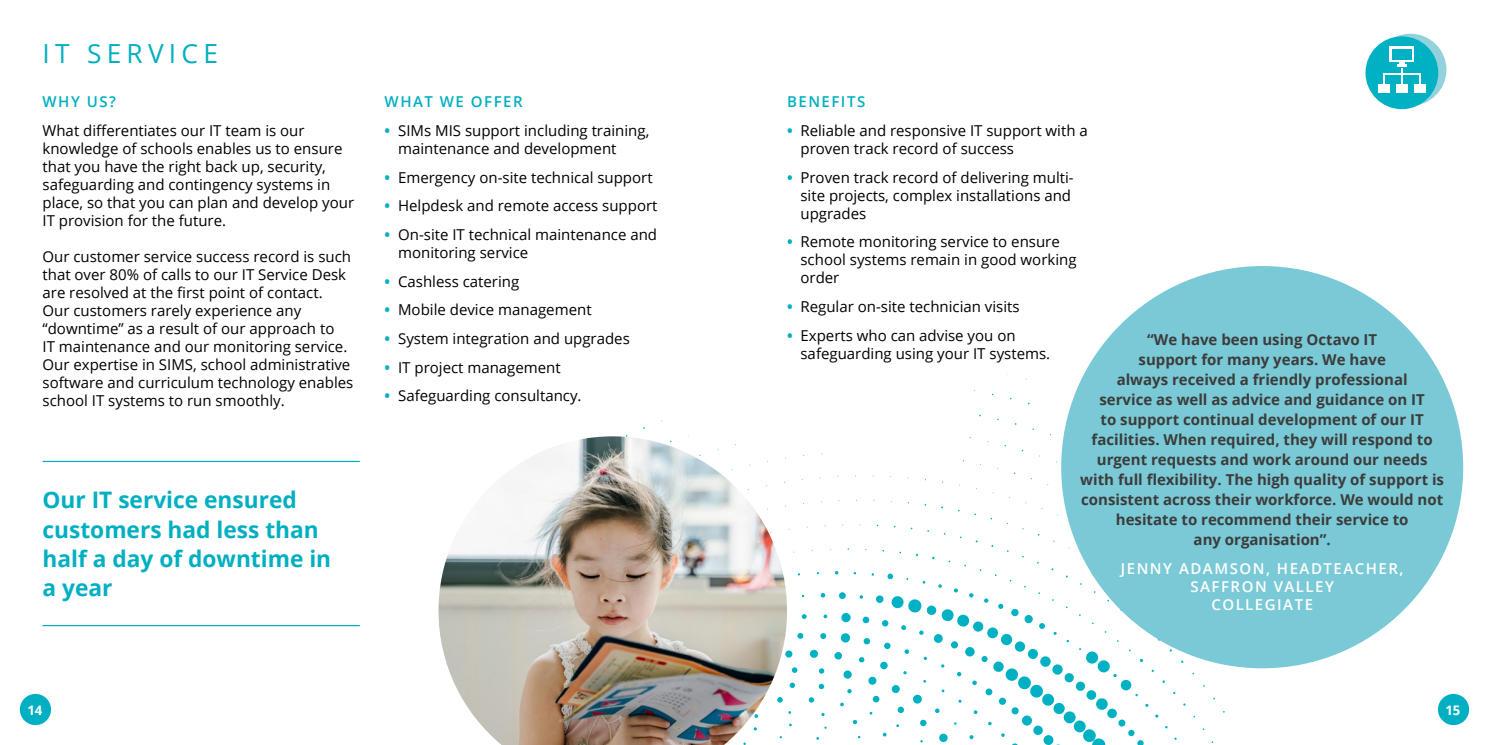
<style>
.page{position:relative;width:1489px;height:745px;background:#fff}
.page>*{position:absolute;margin:0;border:0;box-sizing:border-box;transform-origin:0 0}
.t1{font:26.25px "Open Sans";letter-spacing:.2em;color:#00afc1}
.t2{font:700 22.75px/29.2px "Open Sans";color:#00afc1}
.t3{font:15px/18px "Open Sans";color:#000}
.t4{font:700 15px/20px "Open Sans";color:#3c3c3b;text-align:center}
.t5{font:600 15px/18px "Open Sans";letter-spacing:.1em;color:#fff;text-align:center}
.t6{font:600 15px "Open Sans";letter-spacing:.1em;color:#00afc1}
.t7{font:700 13.12px "Open Sans";color:#fff}
.s1{font-weight:700;color:#00afc1}
</style>
<div class="page">
<svg style="left:625px;top:414px;width:569px;height:330px"></svg>
<div style="left:1437px;top:693px;width:31px;height:31px;background:#00afc1;border-radius:50%"></div>
<div style="left:20px;top:693px;width:31px;height:31px;background:#00afc1;border-radius:50%"></div>
<hr style="left:43px;top:460px;width:317px;height:2px;background:#00afc1">
<hr style="left:43px;top:624px;width:317px;height:1px;background:#00afc1">
<div style="left:1061px;top:266px;width:401px;height:402px;background:#7ac9d6;border-radius:50%"></div>
<svg style="left:1374px;top:34px;width:72px;height:72px"></svg>
<div style="left:1365px;top:36px;width:72px;height:73px;background:#00b1c3;border-radius:50%"></div>
<div style="left:1377px;top:84px;width:12px;height:9px;background:#fff"></div>
<div style="left:1395px;top:84px;width:12px;height:9px;background:#fff"></div>
<div style="left:1413px;top:84px;width:12px;height:9px;background:#fff"></div>
<svg style="left:1389px;top:47px;width:24px;height:15px"></svg>
<hr style="left:1383px;top:73px;width:36px;height:2px;background:#fff">
<div style="left:1391px;top:49px;width:20px;height:10px;background:#00b1c3"></div>
<svg style="left:1396px;top:61px;width:10px;height:23px"></svg>
<img style="left:438px;top:436px;width:349px;height:308px">
<h1 class="t1" style="left:43px;top:36px;width:177px">IT SERVICE</h1>
<p class="t6" style="left:43px;top:91px;width:75px">WHY US?</p>
<p class="t3" style="left:43px;top:121px;width:313px">What differentiates our IT team is our knowledge of schools enables us to ensure that you have the right back up, security, safeguarding and contingency systems in place, so that you can plan and develop your IT provision for the future.</p>
<p class="t3" style="left:43px;top:247px;width:312px">Our customer service success record is such that over 80% of calls to our IT Service Desk are resolved at the first point of contact.<br>Our customers rarely experience any “downtime” as a result of our approach to<br>IT maintenance and our monitoring service.<br>Our expertise in SIMS, school administrative software and curriculum technology enables school IT systems to run smoothly.</p>
<p class="t6" style="left:384px;top:91px;width:139px">WHAT WE OFFER</p>
<p class="t3" style="left:398px;top:121px;width:253px;text-indent:-13px"><span class="s1">•</span> SIMs MIS support including training, maintenance and development</p>
<p class="t3" style="left:384px;top:168px;width:269px"><span class="s1">•</span> Emergency on-site technical support</p>
<p class="t3" style="left:384px;top:196px;width:274px"><span class="s1">•</span> Helpdesk and remote access support</p>
<p class="t3" style="left:398px;top:225px;width:260px;text-indent:-13px"><span class="s1">•</span> On-site IT technical maintenance and monitoring service</p>
<p class="t3" style="left:384px;top:271px;width:136px"><span class="s1">•</span> Cashless catering</p>
<p class="t3" style="left:384px;top:300px;width:208px"><span class="s1">•</span> Mobile device management</p>
<p class="t3" style="left:384px;top:329px;width:247px"><span class="s1">•</span> System integration and upgrades</p>
<p class="t3" style="left:384px;top:357px;width:178px"><span class="s1">•</span> IT project management</p>
<p class="t3" style="left:384px;top:386px;width:198px"><span class="s1">•</span> Safeguarding consultancy.</p>
<h2 class="t2" style="left:43px;top:484px;width:290px">Our IT service ensured customers had less than half a day of downtime in a year</h2>
<p class="t6" style="left:787px;top:91px;width:80px">BENEFITS</p>
<p class="t3" style="left:800px;top:121px;width:289px;text-indent:-13px"><span class="s1">•</span> Reliable and responsive IT support with a proven track record of success</p>
<p class="t3" style="left:800px;top:168px;width:275px;text-indent:-13px"><span class="s1">•</span> Proven track record of delivering multi&shy;site projects, complex installations and upgrades</p>
<p class="t3" style="left:800px;top:232px;width:277px;text-indent:-13px"><span class="s1">•</span> Remote monitoring service to ensure school systems remain in good working order</p>
<p class="t3" style="left:787px;top:297px;width:234px"><span class="s1">•</span> Regular on-site technician visits</p>
<p class="t3" style="left:800px;top:326px;width:251px;text-indent:-13px"><span class="s1">•</span> Experts who can advise you on safeguarding using your IT systems.</p>
<p class="t4" style="left:1080px;top:329px;width:365px">“We have been using Octavo IT<br>support for many years. We have<br>always received a friendly professional<br>service as well as advice and guidance on IT<br>to support continual development of our IT facilities. When required, they will respond to urgent requests and work around our needs with full flexibility. The high quality of support is consistent across their workforce. We would not hesitate to recommend their service to<br>any organisation”.</p>
<p class="t5" style="left:1120px;top:558px;width:284px">JENNY ADAMSON, HEADTEACHER,<br>SAFFRON VALLEY<br>COLLEGIATE</p>
<p class="t7" style="left:27px;top:700px;width:16px">14</p>
<p class="t7" style="left:1445px;top:700px;width:16px">15</p>
</div>
